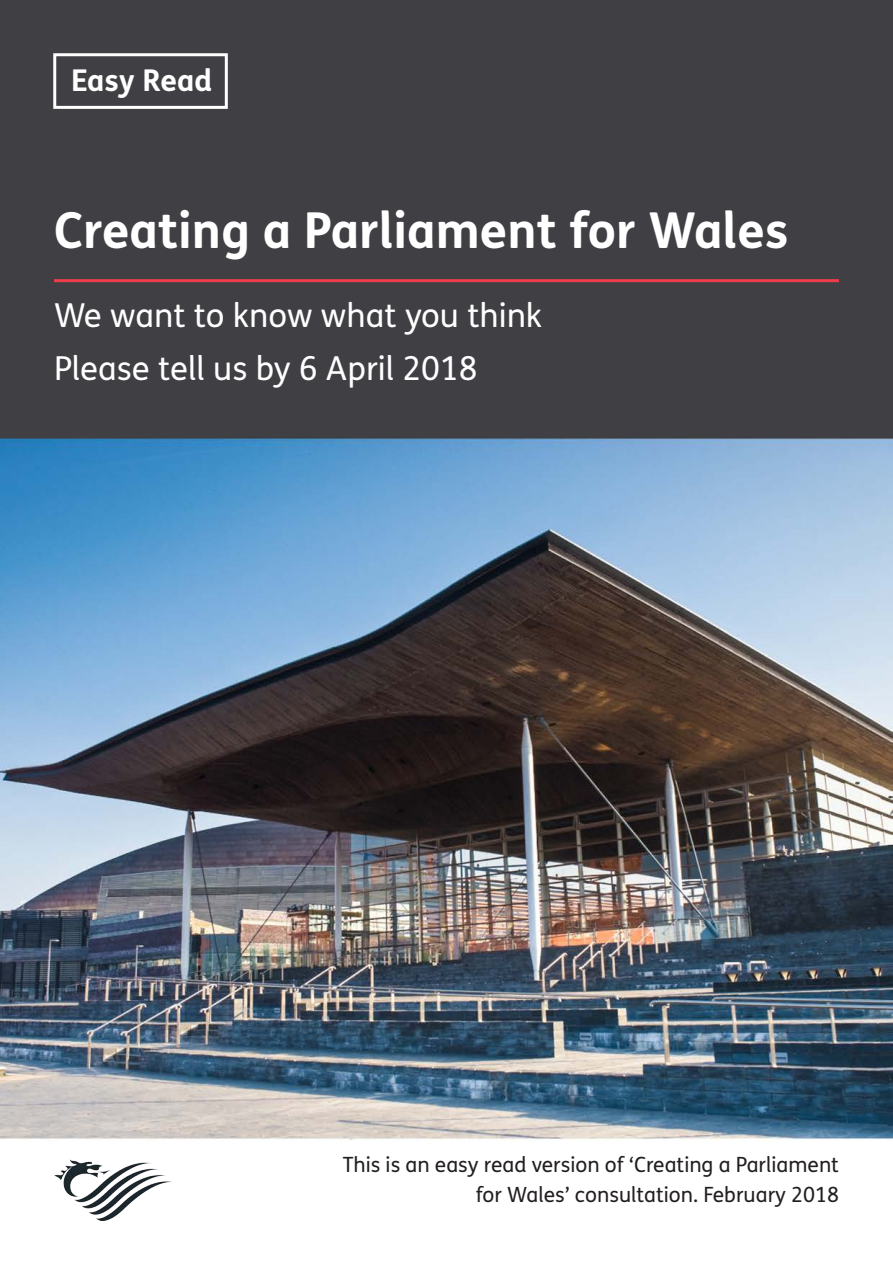
<style>
.page{position:relative;width:893px;height:1263px;background:#fff}
.page>*{position:absolute;margin:0;border:0;box-sizing:border-box;transform-origin:0 0}
.t1{font:700 49.5px "FS Me Pro";color:#fff}
.Cover_subhead{font:33px "FS Me Pro";color:#fff}
.Easy_Read_box{font:700 30px "FS Me Pro";color:#fff}
.Cover_subhead-2{font:21px/30px "FS Me Pro";color:#231f20;text-align:right}
</style>
<div class="page">
<img style="left:0;top:0;width:893px;height:1221px">
<div style="left:53px;top:53px;width:175px;height:56px;border:3px solid #fff"></div>
<img style="left:54px;top:1160px;width:119px;height:60px">
<hr style="left:54px;top:279px;width:785px;height:3px;background:#ee3e4b">
<p class="Easy_Read_box" style="left:71px;top:57px;width:143px">Easy Read</p>
<h1 class="t1" style="left:54px;top:192px;width:736px">Creating a Parliament for Wales</h1>
<p class="Cover_subhead" style="left:54px;top:293px;width:490px">We want to know what you think</p>
<p class="Cover_subhead" style="left:54px;top:346px;width:425px">Please tell us by 6 April 2018</p>
<p class="Cover_subhead-2" style="left:343px;top:1149px;width:498px">This is an easy read version of ‘Creating a Parliament for Wales’ consultation. February 2018</p>
</div>
